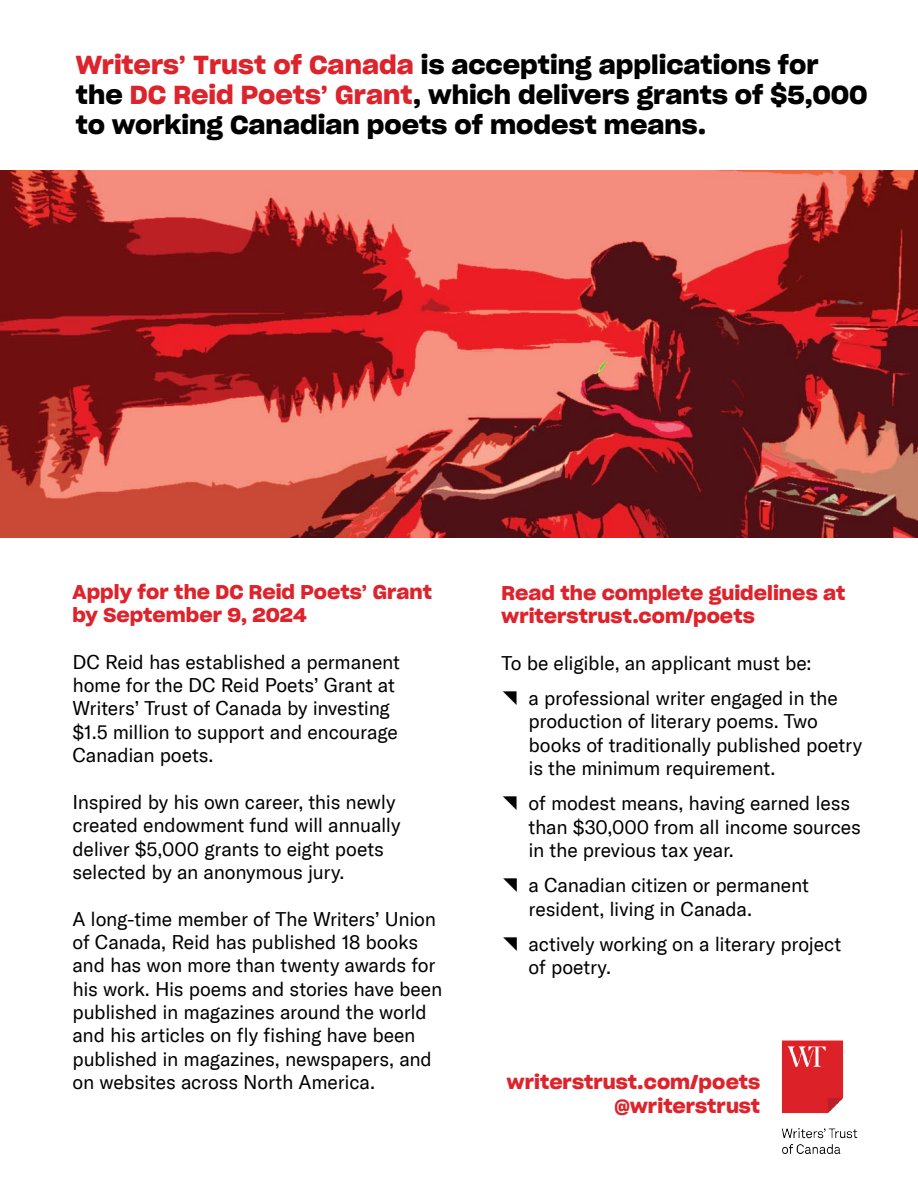
<style>
.page{position:relative;width:918px;height:1188px;background:#fff}
.page>*{position:absolute;margin:0;border:0;box-sizing:border-box;transform-origin:0 0}
.t1{font:25.5px/29.8px "Sharp Grotesk Sm Bold 21";color:#000}
.t2{font:19.5px/23.4px "GT America";letter-spacing:-.01em;color:#000}
.t3{font:19.5px/23.4px "Sharp Grotesk Sm Bold 21";letter-spacing:.005em;color:#dd242c}
.s1{color:#dd242c}
</style>
<div class="page">
<img style="left:782px;top:1040px;width:76px;height:114px">
<img style="left:0;top:170px;width:918px;height:367px">
<h1 class="t1" style="left:76px;top:50px;width:793px"><span class="s1">Writers’ Trust of Canada</span> is accepting applications for the <span class="s1">DC Reid Poets’ Grant</span>, which delivers grants of $5,000 to working Canadian poets of modest means.</h1>
<p class="t3" style="left:73px;top:580px;width:361px">Apply for the DC Reid Poets’ Grant by September 9, 2024</p>
<p class="t2" style="left:73px;top:650px;width:329px">DC Reid has established a permanent home for the DC Reid Poets’ Grant at<br>Writers’ Trust of Canada by investing $1.5 million to support and encourage<br>Canadian poets.</p>
<p class="t2" style="left:73px;top:790px;width:330px">Inspired by his own career, this newly created endowment fund will annually deliver $5,000 grants to eight poets selected by an anonymous jury.</p>
<p class="t2" style="left:73px;top:907px;width:371px">A long-time member of The Writers’ Union of Canada, Reid has published 18 books and has won more than twenty awards for his work. His poems and stories have been published in magazines around the world and his articles on fly fishing have been published in magazines, newspapers, and on websites across North America.</p>
<p class="t3" style="left:502px;top:581px;width:345px">Read the complete guidelines at writerstrust.com/poets</p>
<p class="t2" style="left:502px;top:645px;width:338px;line-height:35.2px">To be eligible, an applicant must be:<br>◥ a professional writer engaged in the</p>
<p class="t2" style="left:529px;top:710px;width:335px">production of literary poems. Two books of traditionally published poetry is the minimum requirement.</p>
<p class="t2" style="left:529px;top:792px;width:334px;text-indent:-27px">◥ of modest means, having earned less than $30,000 from all income sources in the previous tax year.</p>
<p class="t2" style="left:529px;top:874px;width:282px;text-indent:-27px">◥ a Canadian citizen or permanent resident, living in Canada.</p>
<p class="t2" style="left:529px;top:933px;width:314px;text-indent:-27px">◥ actively working on a literary project of poetry.</p>
<p class="t3" style="left:507px;top:1070px;width:255px;text-align:right">writerstrust.com/poets @writerstrust</p>
</div>
